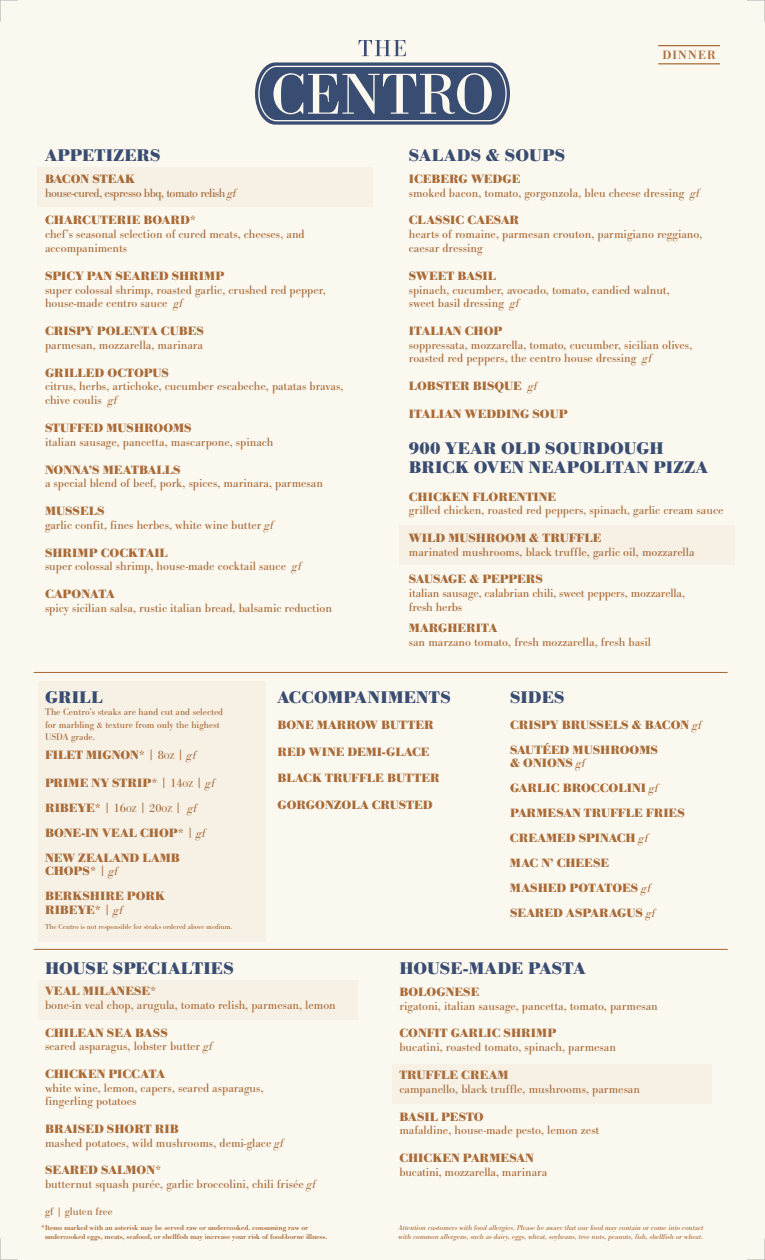
<style>
.page{position:relative;width:765px;height:1260px;background:#fbf8ef}
.page>*{position:absolute;margin:0;border:0;box-sizing:border-box;transform-origin:0 0}
.t1{font:700 17.5px/18.9px "Bodoni URW";letter-spacing:.01em;color:#394c71}
.t2{font:12.5px/13.8px "Bodoni URW";color:#a96b38}
.t3{font:700 12.5px/25px "Bodoni URW";color:#a96b38}
.t4{font:12.5px/13.8px "Bodoni URW";letter-spacing:-.035em;color:#a96b38}
.t5{font:500 12.5px "Bodoni URW";letter-spacing:.1em;color:#a96b38}
.t6{font:11.25px "Bodoni URW";color:#a96b38}
.t7{font:10px/12.5px "Bodoni URW";color:#a96b38}
.t8{font:italic 7.5px/9px "Bodoni URW";color:#a96b38}
.t9{font:500 7.5px/9px "Bodoni URW";color:#a96b38}
.t10{font:7.5px "Bodoni URW";color:#a96b38}
.s1{font-weight:700}
.s2{font-weight:300;font-style:italic}
.s3{font-weight:400}
.s4{font-weight:400;font-size:8.75px}
</style>
<div class="page">
<div style="left:38px;top:681px;width:228px;height:260px;background:#f6f0e5"></div>
<svg style="left:255px;top:62px;width:255px;height:63px"></svg>
<svg style="left:359px;top:40px;width:47px;height:16px"></svg>
<hr style="left:34px;top:672px;width:694px;height:1px;background:#a96b38">
<hr style="left:34px;top:949px;width:694px;height:1px;background:#a96b38">
<div style="left:38px;top:168px;width:335px;height:39px;background:#f6f0e5"></div>
<div style="left:38px;top:981px;width:319px;height:39px;background:#f6f0e5"></div>
<div style="left:392px;top:1064px;width:319px;height:39px;background:#f6f0e5"></div>
<div style="left:399px;top:525px;width:335px;height:39px;background:#f6f0e5"></div>
<hr style="left:658px;top:45px;width:62px;height:1px;background:#a96b38">
<hr style="left:658px;top:63px;width:62px;height:1px;background:#a96b38">
<svg style="left:0;top:1238px;width:18px;height:22px"></svg>
<svg style="left:747px;top:1238px;width:18px;height:22px"></svg>
<svg style="left:747px;top:0;width:18px;height:22px"></svg>
<svg style="left:0;top:0;width:18px;height:22px"></svg>
<p class="t1" style="left:45px;top:147px;width:117px">APPETIZERS</p>
<p class="t4" style="left:45px;top:172px;width:193px"><span class="s1">BACON STEAK<br></span>house-cured, espresso bbq, tomato relish <span class="s2">gf</span></p>
<p class="t2" style="left:45px;top:214px;width:261px"><span class="s1">CHARCUTERIE BOARD*<br></span>chef’s seasonal selection of cured meats, cheeses, and accompaniments</p>
<p class="t2" style="left:45px;top:269px;width:282px"><span class="s1">SPICY PAN SEARED SHRIMP<br></span>super colossal shrimp, roasted garlic, crushed red pepper, house-made centro sauce <span class="s2">gf</span></p>
<p class="t2" style="left:45px;top:324px;width:161px"><span class="s1">CRISPY POLENTA CUBES </span>parmesan, mozzarella, marinara</p>
<p class="t2" style="left:45px;top:366px;width:300px"><span class="s1">GRILLED OCTOPUS<br></span>citrus, herbs, artichoke, cucumber escabeche, patatas bravas, chive coulis <span class="s2">gf</span></p>
<p class="t2" style="left:45px;top:421px;width:230px"><span class="s1">STUFFED MUSHROOMS<br></span>italian sausage, pancetta, mascarpone, spinach</p>
<p class="t2" style="left:45px;top:463px;width:280px"><span class="s1">NONNA’S MEATBALLS<br></span>a special blend of beef, pork, spices, marinara, parmesan</p>
<p class="t2" style="left:45px;top:504px;width:231px"><span class="s1">MUSSELS<br></span>garlic confit, fines herbes, white wine butter <span class="s2">gf</span></p>
<p class="t2" style="left:45px;top:546px;width:258px"><span class="s1">SHRIMP COCKTAIL<br></span>super colossal shrimp, house-made cocktail sauce <span class="s2">gf</span></p>
<p class="t2" style="left:45px;top:587px;width:288px"><span class="s1">CAPONATA<br></span>spicy sicilian salsa, rustic italian bread, balsamic reduction</p>
<p class="t5" style="left:662px;top:48px;width:55px">DINNER</p>
<p class="t1" style="left:409px;top:147px;width:158px">SALADS &amp; SOUPS</p>
<p class="t2" style="left:409px;top:172px;width:293px"><span class="s1">ICEBERG WEDGE<br></span>smoked bacon, tomato, gorgonzola, bleu cheese dressing <span class="s2">gf</span></p>
<p class="t2" style="left:409px;top:214px;width:295px"><span class="s1">CLASSIC CAESAR<br></span>hearts of romaine, parmesan crouton, parmigiano reggiano, caesar dressing</p>
<p class="t2" style="left:409px;top:269px;width:262px"><span class="s1">SWEET BASIL<br></span>spinach, cucumber, avocado, tomato, candied walnut, sweet basil dressing <span class="s2">gf</span></p>
<p class="t2" style="left:409px;top:324px;width:285px"><span class="s1">ITALIAN CHOP<br></span>soppressata, mozzarella, tomato, cucumber, sicilian olives, roasted red peppers, the centro house dressing <span class="s2">gf</span></p>
<p class="t3" style="left:409px;top:374px;width:130px">LOBSTER BISQUE <span class="s2">gf</span></p>
<p class="t3" style="left:409px;top:402px;width:160px">ITALIAN WEDDING SOUP</p>
<p class="t1" style="left:409px;top:439px;width:301px">900 YEAR OLD SOURDOUGH<br>BRICK OVEN NEAPOLITAN PIZZA</p>
<p class="t2" style="left:409px;top:490px;width:316px"><span class="s1">CHICKEN FLORENTINE<br></span>grilled chicken, roasted red peppers, spinach, garlic cream sauce</p>
<p class="t2" style="left:409px;top:531px;width:287px"><span class="s1">WILD MUSHROOM &amp; TRUFFLE<br></span>marinated mushrooms, black truffle, garlic oil, mozzarella</p>
<p class="t2" style="left:409px;top:572px;width:278px"><span class="s1">SAUSAGE &amp; PEPPERS<br></span>italian sausage, calabrian chili, sweet peppers, mozzarella, fresh herbs</p>
<p class="t2" style="left:409px;top:621px;width:244px"><span class="s1">MARGHERITA<br></span>san marzano tomato, fresh mozzarella, fresh basil</p>
<p class="t1" style="left:45px;top:688px;width:59px">GRILL</p>
<p class="t7" style="left:45px;top:706px;width:180px">The Centro’s steaks are hand cut and selected for marbling &amp; texture from only the highest<br>USDA grade.</p>
<p class="t3" style="left:45px;top:743px;width:153px">FILET MIGNON* <span class="s3">|</span> <span class="s3">8</span><span class="s4">OZ</span> <span class="s3">|</span> <span class="s2">gf</span></p>
<p class="t3" style="left:45px;top:771px;width:172px">PRIME NY STRIP* <span class="s3">|</span> <span class="s3">14</span><span class="s4">OZ</span> <span class="s3">|</span> <span class="s2">gf</span></p>
<p class="t3" style="left:45px;top:796px;width:154px">RIBEYE* <span class="s3">|</span> <span class="s3">16</span><span class="s4">OZ</span> <span class="s3">|</span> <span class="s3">20</span><span class="s4">OZ</span> <span class="s3">|</span> <span class="s2">gf</span></p>
<p class="t3" style="left:45px;top:821px;width:162px">BONE-IN VEAL CHOP* <span class="s3">|</span> <span class="s2">gf</span></p>
<p class="t3" style="left:45px;top:851px;width:136px;line-height:13.8px">NEW ZEALAND LAMB<br>CHOPS* <span class="s3">|</span> <span class="s2">gf</span></p>
<p class="t3" style="left:45px;top:890px;width:122px;line-height:13.8px">BERKSHIRE PORK<br>RIBEYE* <span class="s3">|</span> <span class="s2">gf</span></p>
<p class="t10" style="left:45px;top:922px;width:189px">The Centro is not responsible for steaks ordered above medium.</p>
<p class="t1" style="left:278px;top:688px;width:175px">ACCOMPANIMENTS</p>
<p class="t3" style="left:278px;top:713px;width:158px">BONE MARROW BUTTER</p>
<p class="t3" style="left:278px;top:740px;width:154px">RED WINE DEMI-GLACE</p>
<p class="t3" style="left:278px;top:766px;width:164px">BLACK TRUFFLE BUTTER</p>
<p class="t3" style="left:278px;top:793px;width:157px">GORGONZOLA CRUSTED</p>
<p class="t1" style="left:510px;top:688px;width:56px">SIDES</p>
<p class="t3" style="left:510px;top:713px;width:193px">CRISPY BRUSSELS &amp; BACON <span class="s2">gf<br></span>SAUTÉED MUSHROOMS</p>
<p class="t3" style="left:510px;top:751px;width:176px">&amp; ONIONS <span class="s2">gf<br></span>GARLIC BROCCOLINI <span class="s2">gf<br></span>PARMESAN TRUFFLE FRIES<br>CREAMED SPINACH <span class="s2">gf<br></span>MAC N’ CHEESE<br>MASHED POTATOES <span class="s2">gf<br></span>SEARED ASPARAGUS <span class="s2">gf</span></p>
<p class="t1" style="left:45px;top:959px;width:190px">HOUSE SPECIALTIES</p>
<p class="t2" style="left:45px;top:984px;width:292px"><span class="s1">VEAL MILANESE*<br></span>bone-in veal chop, arugula, tomato relish, parmesan, lemon</p>
<p class="t2" style="left:45px;top:1026px;width:169px"><span class="s1">CHILEAN SEA BASS<br></span>seared asparagus, lobster butter <span class="s2">gf</span></p>
<p class="t2" style="left:45px;top:1067px;width:220px"><span class="s1">CHICKEN PICCATA<br></span>white wine, lemon, capers, seared asparagus, fingerling potatoes</p>
<p class="t2" style="left:45px;top:1122px;width:240px"><span class="s1">BRAISED SHORT RIB<br></span>mashed potatoes, wild mushrooms, demi-glace <span class="s2">gf</span></p>
<p class="t2" style="left:45px;top:1163px;width:273px"><span class="s1">SEARED SALMON*<br></span>butternut squash purée, garlic broccolini, chili frisée <span class="s2">gf</span></p>
<p class="t6" style="left:45px;top:1205px;width:69px">gf | gluten free</p>
<p class="t9" style="left:45px;top:1223px;width:284px;text-indent:-4px">*Items marked with an asterisk may be served raw or undercooked. consuming raw or undercooked eggs, meats, seafood, or shellfish may increase your risk of food-borne illness.</p>
<p class="t1" style="left:399px;top:959px;width:188px">HOUSE-MADE PASTA</p>
<p class="t2" style="left:399px;top:985px;width:260px"><span class="s1">BOLOGNESE<br></span>rigatoni, italian sausage, pancetta, tomato, parmesan</p>
<p class="t2" style="left:399px;top:1027px;width:218px"><span class="s1">CONFIT GARLIC SHRIMP<br></span>bucatini, roasted tomato, spinach, parmesan</p>
<p class="t2" style="left:399px;top:1068px;width:242px"><span class="s1">TRUFFLE CREAM<br></span>campanello, black truffle, mushrooms, parmesan</p>
<p class="t2" style="left:399px;top:1110px;width:201px"><span class="s1">BASIL PESTO<br></span>mafaldine, house-made pesto, lemon zest</p>
<p class="t2" style="left:399px;top:1151px;width:149px"><span class="s1">CHICKEN PARMESAN </span>bucatini, mozzarella, marinara</p>
<p class="t8" style="left:399px;top:1223px;width:307px">Attention customers with food allergies. Please be aware that our food may contain or come into contact with common allergens, such as dairy, eggs, wheat, soybeans, tree nuts, peanuts, fish, shellfish or wheat.</p>
</div>
